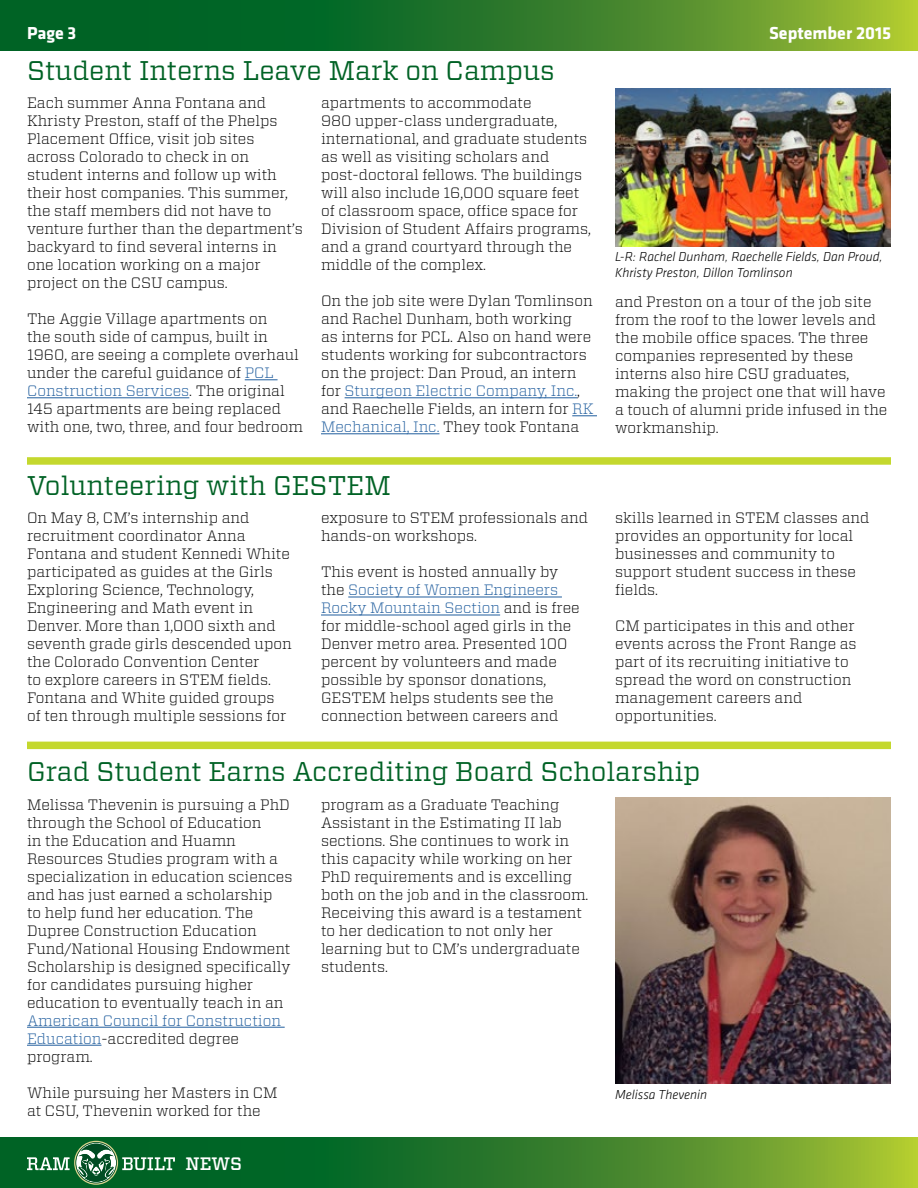
<style>
.page{position:relative;width:918px;height:1188px;background:#fff}
.page>*{position:absolute;margin:0;border:0;box-sizing:border-box;transform-origin:0 0}
.t1{font:27px "Vitesse";color:#006225}
.t2{font:700 18px "Klavika";color:#fff}
.t3{font:500 18px "Vitesse";color:#fff}
.t4{font:300 15px/18px "Vitesse";color:#000}
.t5{font:300 15px/18px "Vitesse";color:#215e9e}
.t6{font:italic 300 13.5px/16.2px "Klavika";color:#000}
.s1{color:#215e9e}
.s2{color:#000}
</style>
<div class="page">
<svg style="left:0;top:0;width:918px;height:51px;background:#327f2a"></svg>
<svg style="left:0;top:1137px;width:918px;height:51px;background:#3b842b"></svg>
<svg style="left:27px;top:1141px;width:148px;height:44px;background:#2d7b49"></svg>
<hr style="left:245px;top:379px;width:33px;height:1px;background:#215e9e">
<hr style="left:27px;top:397px;width:162px;height:1px;background:#215e9e">
<hr style="left:345px;top:397px;width:232px;height:1px;background:#215e9e">
<svg style="left:572px;top:415px;width:25px;height:1px"></svg>
<hr style="left:321px;top:433px;width:118px;height:1px;background:#215e9e">
<img style="left:615px;top:88px;width:276px;height:159px">
<div style="left:27px;top:457px;width:864px;height:8px;background:#c4d82e"></div>
<hr style="left:348px;top:597px;width:214px;height:1px;background:#215e9e">
<hr style="left:321px;top:615px;width:179px;height:1px;background:#215e9e">
<div style="left:27px;top:742px;width:864px;height:7px;background:#c4d82e"></div>
<hr style="left:27px;top:1027px;width:258px;height:1px;background:#215e9e">
<hr style="left:27px;top:1045px;width:74px;height:1px;background:#215e9e">
<img style="left:615px;top:798px;width:276px;height:286px">
<p class="t2" style="left:27px;top:20px;width:51px">Page 3</p>
<p class="t2" style="left:769px;top:20px;width:123px">September 2015</p>
<h1 class="t1" style="left:27px;top:52px;width:529px">Student Interns Leave Mark on Campus</h1>
<p class="t4" style="left:27px;top:94px;width:277px">Each summer Anna Fontana and<br>Khristy Preston, staff of the Phelps<br>Placement Office, visit job sites across Colorado to check in on student interns and follow up with their host companies. This summer, the staff members did not have to venture further than the department’s backyard to find several interns in one location working on a major project on the CSU campus.</p>
<p class="t4" style="left:27px;top:310px;width:278px">The Aggie Village apartments on<br>the south side of campus, built in 1960, are seeing a complete overhaul under the careful guidance of <span class="s1">PCL Construction Services</span>. The original 145 apartments are being replaced with one, two, three, and four bedroom</p>
<p class="t4" style="left:321px;top:94px;width:271px">apartments to accommodate<br>980 upper-class undergraduate, international, and graduate students as well as visiting scholars and post-doctoral fellows. The buildings will also include 16,000 square feet of classroom space, office space for Division of Student Affairs programs, and a grand courtyard through the middle of the complex.</p>
<p class="t4" style="left:321px;top:292px;width:274px">On the job site were Dylan Tomlinson and Rachel Dunham, both working<br>as interns for PCL. Also on hand were students working for subcontractors on the project: Dan Proud, an intern for <span class="s1">Sturgeon Electric Company, Inc.</span>, and Raechelle Fields, an intern for <span class="s1">RK Mechanical, Inc.</span> They took Fontana</p>
<p class="t4" style="left:615px;top:293px;width:274px">and Preston on a tour of the job site from the roof to the lower levels and the mobile office spaces. The three companies represented by these interns also hire CSU graduates, making the project one that will have a touch of alumni pride infused in the workmanship.</p>
<p class="t6" style="left:615px;top:249px;width:269px">L-R: Rachel Dunham, Raechelle Fields, Dan Proud,<br>Khristy Preston, Dillon Tomlinson</p>
<h1 class="t1" style="left:27px;top:468px;width:365px">Volunteering with GESTEM</h1>
<p class="t4" style="left:27px;top:509px;width:266px">On May 8, CM’s internship and recruitment coordinator Anna<br>Fontana and student Kennedi White participated as guides at the Girls<br>Exploring Science, Technology,<br>Engineering and Math event in<br>Denver. More than 1,000 sixth and seventh grade girls descended upon the Colorado Convention Center<br>to explore careers in STEM fields.<br>Fontana and White guided groups of ten through multiple sessions for</p>
<p class="t4" style="left:321px;top:509px;width:269px">exposure to STEM professionals and hands-on workshops.</p>
<p class="t4" style="left:615px;top:509px;width:256px">skills learned in STEM classes and provides an opportunity for local businesses and community to support student success in these fields.</p>
<p class="t4" style="left:615px;top:617px;width:243px">CM participates in this and other events across the Front Range as part of its recruiting initiative to spread the word on construction management careers and opportunities.</p>
<h1 class="t1" style="left:27px;top:754px;width:675px">Grad Student Earns Accrediting Board Scholarship</h1>
<p class="t4" style="left:27px;top:795px;width:267px">Melissa Thevenin is pursuing a PhD through the School of Education<br>in the Education and Huamn Resources Studies program with a specialization in education sciences and has just earned a scholarship<br>to help fund her education. The Dupree Construction Education Fund/National Housing Endowment Scholarship is designed specifically for candidates pursuing higher education to eventually teach in an</p>
<p class="t5" style="left:27px;top:1011px;width:256px">American Council for Construction<br>Education<span class="s2">-accredited degree program.</span></p>
<p class="t4" style="left:27px;top:1083px;width:252px">While pursuing her Masters in CM at CSU, Thevenin worked for the</p>
<p class="t4" style="left:321px;top:563px;width:260px">This event is hosted annually by the <span class="s1">Society of Women Engineers<br>Rocky Mountain Section</span> and is free for middle-school aged girls in the<br>Denver metro area. Presented 100 percent by volunteers and made possible by sponsor donations,<br>GESTEM helps students see the connection between careers and</p>
<p class="t4" style="left:321px;top:795px;width:269px">program as a Graduate Teaching<br>Assistant in the Estimating II lab sections. She continues to work in this capacity while working on her<br>PhD requirements and is excelling both on the job and in the classroom.<br>Receiving this award is a testament to her dedication to not only her learning but to CM’s undergraduate students.</p>
<p class="t6" style="left:615px;top:1086px;width:94px">Melissa Thevenin</p>
<p class="t3" style="left:185px;top:1152px;width:58px">NEWS</p>
</div>
